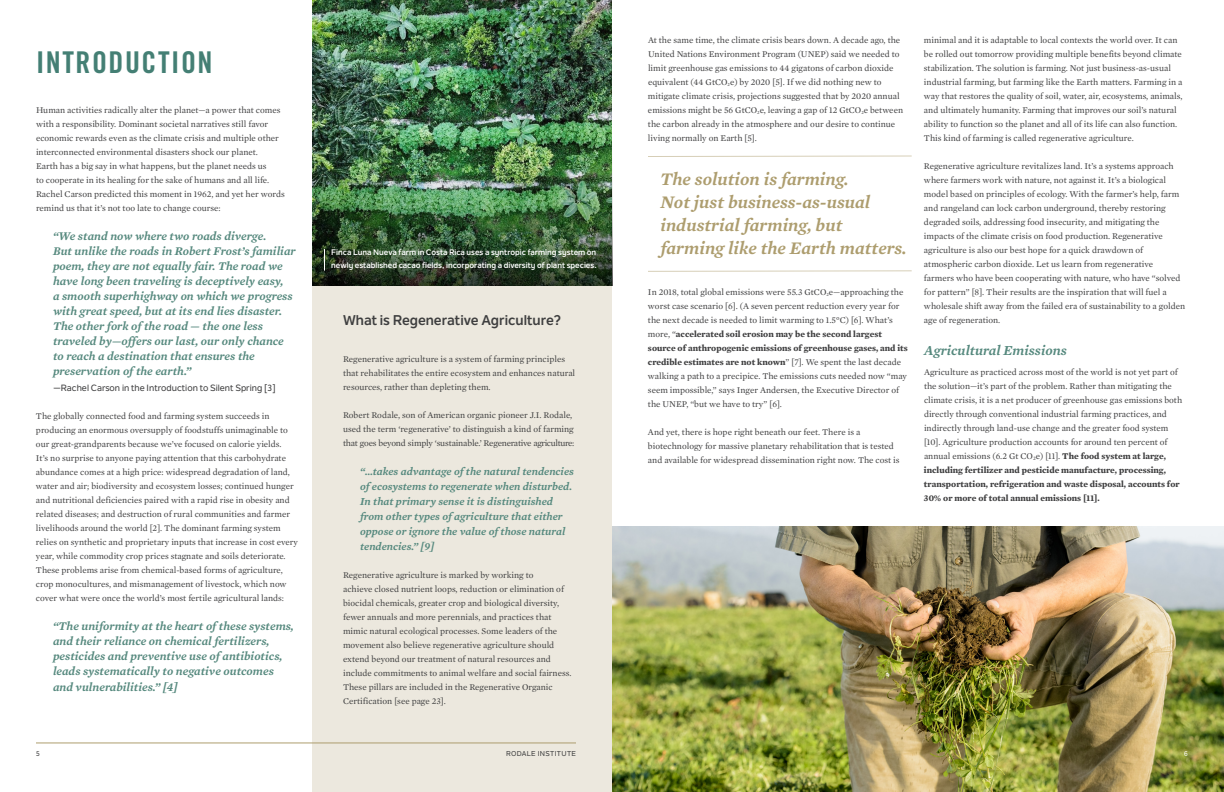
<style>
.page{position:relative;width:1224px;height:792px;background:#fff}
.page>*{position:absolute;margin:0;border:0;box-sizing:border-box;transform-origin:0 0}
.t1{font:30px "Trade Gothic Bold Cond Twenty";letter-spacing:.05em;color:#447f74}
.t2{font:italic 600 18px/23px "Mercury Text G2";color:#ad9d6e}
.t3{font:700 14px "Nolan Next";color:#3e3e3f}
.t4{font:italic 600 14px "Mercury Text G2";color:#56897e}
.t5{font:italic 600 12px/15px "Mercury Text G2";color:#56897e}
.t6{font:italic 600 11px/15px "Mercury Text G2";color:#56897e}
.t7{font:9px/14px "Mercury Text G1";color:#3e3e3f}
.t8{font:500 9px "Nolan Next";color:#3e3e3f}
.t9{font:700 8px/13px "Nolan Next";color:#fff}
.t10{font:500 7px "Nolan Next";letter-spacing:.04em;color:#3e3e3f}
.t11{font:500 7px "Nolan Next";color:#fff}
.s1{font-weight:700}
</style>
<div class="page">
<hr style="left:36px;top:743px;width:540px;height:1px;background:#ad9d6e">
<div style="left:312px;top:0;width:300px;height:792px;background:#ece8de"></div>
<img style="left:613px;top:526px;width:611px;height:266px">
<img style="left:312px;top:0;width:301px;height:286px">
<svg style="left:324px;top:249px;width:1px;height:22px"></svg>
<svg style="left:648px;top:156px;width:264px;height:1px"></svg>
<svg style="left:648px;top:270px;width:264px;height:2px"></svg>
<h1 class="t1" style="left:36px;top:44px;width:178px">INTRODUCTION</h1>
<p class="t7" style="left:36px;top:103px;width:250px">Human activities radically alter the planet—a power that comes with a responsibility. Dominant societal narratives still favor economic rewards even as the climate crisis and multiple other interconnected environmental disasters shock our planet.<br>Earth has a big say in what happens, but the planet needs us<br>to cooperate in its healing for the sake of humans and all life.<br>Rachel Carson predicted this moment in 1962, and yet her words remind us that it’s not too late to change course:</p>
<p class="t5" style="left:53px;top:229px;width:244px">“We stand now where two roads diverge.<br>But unlike the roads in Robert Frost’s familiar poem, they are not equally fair. The road we have long been traveling is deceptively easy,<br>a smooth superhighway on which we progress with great speed, but at its end lies disaster.<br>The other fork of the road — the one less traveled by—offers our last, our only chance to reach a destination that ensures the preservation of the earth.”</p>
<p class="t8" style="left:53px;top:383px;width:224px">—Rachel Carson in the Introduction to Silent Spring [3]</p>
<p class="t7" style="left:36px;top:409px;width:264px">The globally connected food and farming system succeeds in producing an enormous oversupply of foodstuffs unimaginable to our great-grandparents because we’ve focused on calorie yields.<br>It’s no surprise to anyone paying attention that this carbohydrate abundance comes at a high price: widespread degradation of land, water and air; biodiversity and ecosystem losses; continued hunger and nutritional deficiencies paired with a rapid rise in obesity and related diseases; and destruction of rural communities and farmer livelihoods around the world [2]. The dominant farming system relies on synthetic and proprietary inputs that increase in cost every year, while commodity crop prices stagnate and soils deteriorate.<br>These problems arise from chemical-based forms of agriculture, crop monocultures, and mismanagement of livestock, which now cover what were once the world’s most fertile agricultural lands:</p>
<h3 class="t5" style="left:53px;top:619px;width:242px">“The uniformity at the heart of these systems, and their reliance on chemical fertilizers, pesticides and preventive use of antibiotics, leads systematically to negative outcomes and vulnerabilities.” [4]</h3>
<p class="t9" style="left:331px;top:246px;width:267px">Finca Luna Nueva farm in Costa Rica uses a syntropic farming system on newly established cacao fields, incorporating a diversity of plant species.</p>
<h3 class="t3" style="left:343px;top:311px;width:220px">What is Regenerative Agriculture?</h3>
<p class="t7" style="left:343px;top:352px;width:234px">Regenerative agriculture is a system of farming principles that rehabilitates the entire ecosystem and enhances natural resources, rather than depleting them.</p>
<p class="t7" style="left:343px;top:408px;width:233px">Robert Rodale, son of American organic pioneer J.I. Rodale, used the term ‘regenerative’ to distinguish a kind of farming that goes beyond simply ‘sustainable.’ Regenerative agriculture:</p>
<p class="t6" style="left:360px;top:463px;width:215px">“…takes advantage of the natural tendencies of ecosystems to regenerate when disturbed.<br>In that primary sense it is distinguished from other types of agriculture that either oppose or ignore the value of those natural tendencies.” [9]</p>
<p class="t7" style="left:343px;top:568px;width:230px">Regenerative agriculture is marked by working to<br>achieve closed nutrient loops, reduction or elimination of biocidal chemicals, greater crop and biological diversity, fewer annuals and more perennials, and practices that mimic natural ecological processes. Some leaders of the movement also believe regenerative agriculture should extend beyond our treatment of natural resources and include commitments to animal welfare and social fairness.<br>These pillars are included in the Regenerative Organic Certification [see page 23].</p>
<p class="t7" style="left:648px;top:33px;width:257px">At the same time, the climate crisis bears down. A decade ago, the United Nations Environment Program (UNEP) said we needed to limit greenhouse gas emissions to 44 gigatons of carbon dioxide equivalent (44 GtCO<sub>2</sub>e) by 2020 [5]. If we did nothing new to mitigate climate crisis, projections suggested that by 2020 annual emissions might be 56 GtCO<sub>2</sub>e, leaving a gap of 12 GtCO<sub>2</sub>e between the carbon already in the atmosphere and our desire to continue living normally on Earth [5].</p>
<h2 class="t2" style="left:660px;top:167px;width:248px">The solution is farming.<br>Not just business-as-usual industrial farming, but farming like the Earth matters.</h2>
<p class="t7" style="left:648px;top:285px;width:261px">In 2018, total global emissions were 55.3 GtCO<sub>2</sub>e—approaching the worst case scenario [6]. (A seven percent reduction every year for the next decade is needed to limit warming to 1.5°C) [6]. What’s more, “<span class="s1">accelerated soil erosion may be the second largest source of anthropogenic emissions of greenhouse gases, and its credible estimates are not known</span>” [7]. We spent the last decade walking a path to a precipice. The emissions cuts needed now “may seem impossible,” says Inger Andersen, the Executive Director of the UNEP, “but we have to try” [6].</p>
<p class="t7" style="left:648px;top:425px;width:253px">And yet, there is hope right beneath our feet. There is a biotechnology for massive planetary rehabilitation that is tested and available for widespread dissemination right now. The cost is</p>
<p class="t7" style="left:924px;top:33px;width:260px">minimal and it is adaptable to local contexts the world over. It can be rolled out tomorrow providing multiple benefits beyond climate stabilization. The solution is farming. Not just business-as-usual industrial farming, but farming like the Earth matters. Farming in a way that restores the quality of soil, water, air, ecosystems, animals, and ultimately humanity. Farming that improves our soil’s natural ability to function so the planet and all of its life can also function.<br>This kind of farming is called regenerative agriculture.</p>
<p class="t7" style="left:924px;top:159px;width:263px">Regenerative agriculture revitalizes land. It’s a systems approach where farmers work with nature, not against it. It’s a biological model based on principles of ecology. With the farmer’s help, farm and rangeland can lock carbon underground, thereby restoring degraded soils, addressing food insecurity, and mitigating the impacts of the climate crisis on food production. Regenerative agriculture is also our best hope for a quick drawdown of atmospheric carbon dioxide. Let us learn from regenerative farmers who have been cooperating with nature, who have “solved for pattern” [8]. Their results are the inspiration that will fuel a wholesale shift away from the failed era of sustainability to a golden age of regeneration.</p>
<h3 class="t4" style="left:924px;top:341px;width:144px">Agricultural Emissions</h3>
<p class="t7" style="left:924px;top:365px;width:260px">Agriculture as practiced across most of the world is not yet part of the solution—it’s part of the problem. Rather than mitigating the climate crisis, it is a net producer of greenhouse gas emissions both directly through conventional industrial farming practices, and indirectly through land-use change and the greater food system [10]. Agriculture production accounts for around ten percent of annual emissions (6.2 Gt CO<sub>2</sub>e) [11]. <span class="s1">The food system at large, including fertilizer and pesticide manufacture, processing, transportation, refrigeration and waste disposal, accounts for 30% or more of total annual emissions [11].</span></p>
<p class="t10" style="left:36px;top:750px;width:5px">5</p>
<p class="t10" style="left:506px;top:750px;width:71px">RODALE INSTITUTE</p>
<p class="t11" style="left:1184px;top:750px;width:5px">6</p>
</div>
